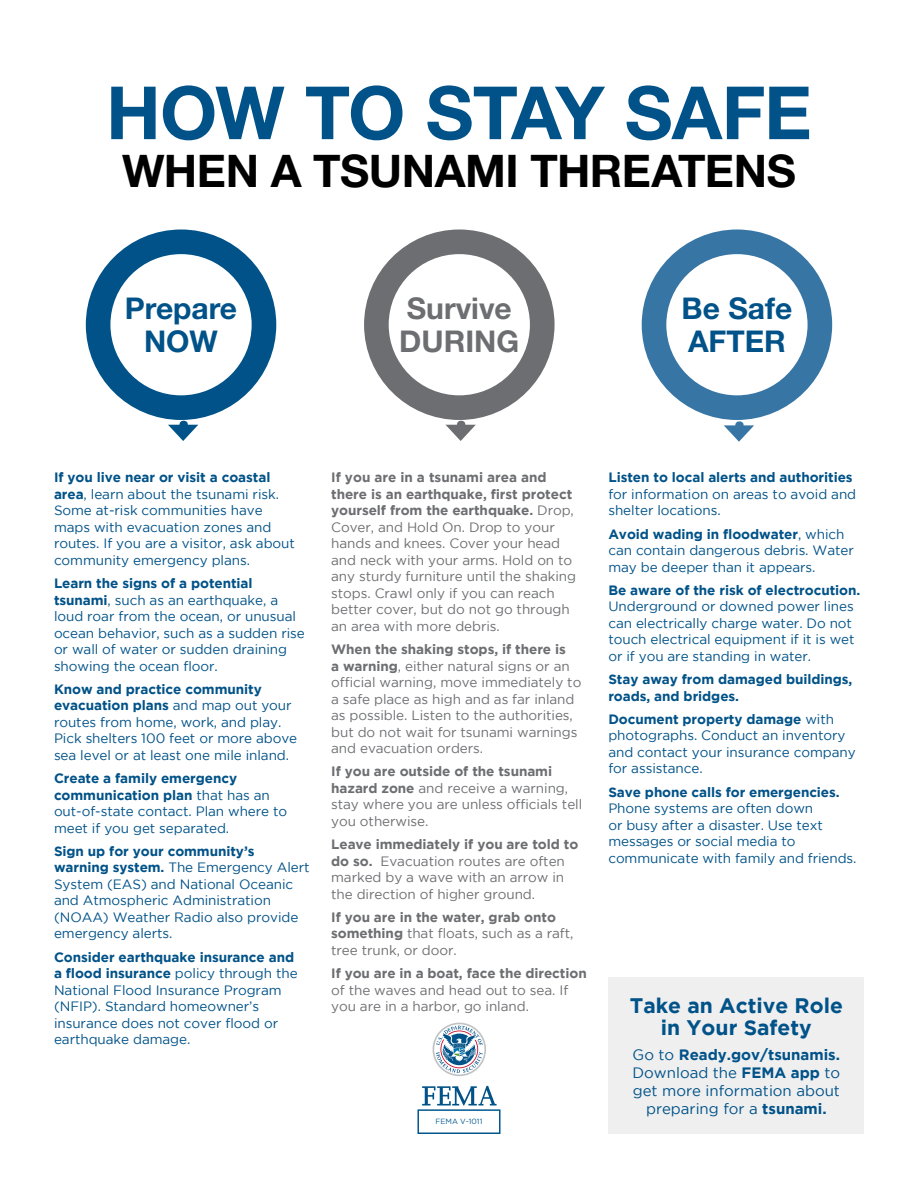
<style>
.page{position:relative;width:918px;height:1188px;background:#fff}
.page>*{position:absolute;margin:0;border:0;box-sizing:border-box;transform-origin:0 0}
.t1{font:700 73.5px "Helvetica Neue";letter-spacing:-.015em;color:#005288}
.t2{font:700 45px "Helvetica Neue";letter-spacing:-.01em;color:#000}
.t3{font:700 30px/33px "Helvetica Neue";color:#005288;text-align:center}
.t4{font:700 30px/33px "Helvetica Neue";color:#6d6e71}
.t5{font:700 21px/22.5px "Gotham";color:#005288;text-align:center}
.t6{font:15px/18px "Gotham";color:#005288;text-align:center}
.BT_Blue{font:13.5px/16.5px "Gotham";letter-spacing:-.005em;color:#005288}
.BT_Gray{font:13.5px/16.5px "Gotham";letter-spacing:-.005em;color:#6d6e71}
.BT_Blue-2{font:700 13.5px/16.5px "Gotham";letter-spacing:-.005em;color:#005288}
.t7{font:7.5px "Gotham";color:#00578e}
.s1{font-weight:700}
</style>
<div class="page">
<div style="left:86px;top:229px;width:190px;height:191px;background:#005288;border-radius:50%"></div>
<div style="left:110px;top:254px;width:142px;height:141px;background:#fff;border-radius:50%"></div>
<svg style="left:168px;top:421px;width:30px;height:20px"></svg>
<div style="left:364px;top:229px;width:191px;height:191px;background:#6d6e71;border-radius:50%"></div>
<div style="left:389px;top:254px;width:141px;height:141px;background:#fff;border-radius:50%"></div>
<svg style="left:445px;top:421px;width:31px;height:20px"></svg>
<svg style="left:724px;top:421px;width:30px;height:21px"></svg>
<div style="left:642px;top:229px;width:190px;height:191px;background:#3775a5;border-radius:50%"></div>
<div style="left:666px;top:254px;width:142px;height:141px;background:#fff;border-radius:50%"></div>
<div style="left:608px;top:978px;width:256px;height:156px;background:#efeff0"></div>
<svg style="left:422px;top:1086px;width:75px;height:20px"></svg>
<svg style="left:433px;top:1023px;width:53px;height:53px"></svg>
<div style="left:417px;top:1109px;width:84px;height:25px;background:#fff;border:2px solid #00578e"></div>
<p class="t1" style="left:106px;top:55px;width:707px">HOW TO STAY SAFE</p>
<p class="t2" style="left:122px;top:136px;width:675px">WHEN A TSUNAMI THREATENS</p>
<p class="t3" style="left:125px;top:293px;width:114px">Prepare<br>NOW</p>
<p class="t4" style="left:399px;top:293px;width:121px">Survive<br>DURING</p>
<p class="t3" style="left:682px;top:293px;width:112px;text-align:left">Be Safe<br>AFTER</p>
<p class="BT_Blue" style="left:54px;top:469px;width:242px"><span class="s1">If you live near or visit a coastal area</span>, learn about the tsunami risk.<br>Some at-risk communities have maps with evacuation zones and routes. If you are a visitor, ask about community emergency plans.</p>
<p class="BT_Blue" style="left:54px;top:575px;width:252px"><span class="s1">Learn the signs of a potential tsunami</span>, such as an earthquake, a loud roar from the ocean, or unusual ocean behavior, such as a sudden rise or wall of water or sudden draining showing the ocean floor.</p>
<p class="BT_Blue" style="left:54px;top:681px;width:245px"><span class="s1">Know and practice community evacuation plans</span> and map out your routes from home, work, and play.<br>Pick shelters 100 feet or more above sea level or at least one mile inland.</p>
<p class="BT_Blue" style="left:54px;top:770px;width:235px"><span class="s1">Create a family emergency communication plan</span> that has an out-of-state contact. Plan where to meet if you get separated.</p>
<p class="BT_Blue" style="left:54px;top:843px;width:257px"><span class="s1">Sign up for your community’s warning system.</span> The Emergency Alert<br>System (EAS) and National Oceanic and Atmospheric Administration (NOAA) Weather Radio also provide emergency alerts.</p>
<p class="BT_Blue" style="left:54px;top:948px;width:245px"><span class="s1">Consider earthquake insurance and a flood insurance</span> policy through the<br>National Flood Insurance Program (NFIP). Standard homeowner’s insurance does not cover flood or earthquake damage.</p>
<p class="BT_Gray" style="left:331px;top:469px;width:246px"><span class="s1">If you are in a tsunami area and there is an earthquake, first protect yourself from the earthquake.</span> Drop, Cover, and Hold On. Drop to your hands and knees. Cover your head and neck with your arms. Hold on to any sturdy furniture until the shaking stops. Crawl only if you can reach better cover, but do not go through an area with more debris.</p>
<p class="BT_Gray" style="left:331px;top:641px;width:252px"><span class="s1">When the shaking stops, if there is<br>a warning</span>, either natural signs or an official warning, move immediately to a safe place as high and as far inland as possible. Listen to the authorities, but do not wait for tsunami warnings and evacuation orders.</p>
<p class="BT_Gray" style="left:331px;top:763px;width:253px"><span class="s1">If you are outside of the tsunami hazard zone</span> and receive a warning, stay where you are unless officials tell you otherwise.</p>
<p class="BT_Gray" style="left:331px;top:836px;width:249px"><span class="s1">Leave immediately if you are told to do so.</span> Evacuation routes are often marked by a wave with an arrow in the direction of higher ground.</p>
<p class="BT_Gray" style="left:331px;top:909px;width:244px"><span class="s1">If you are in the water, grab onto something</span> that floats, such as a raft, tree trunk, or door.</p>
<p class="BT_Gray" style="left:331px;top:965px;width:257px"><span class="s1">If you are in a boat, face the direction </span>of the waves and head out to sea. If you are in a harbor, go inland.</p>
<p class="t7" style="left:436px;top:1118px;width:48px">FEMA V-1011</p>
<p class="BT_Blue" style="left:608px;top:469px;width:249px"><span class="s1">Listen to local alerts and authorities </span>for information on areas to avoid and shelter locations.</p>
<p class="BT_Blue" style="left:608px;top:525px;width:247px"><span class="s1">Avoid wading in floodwater</span>, which can contain dangerous debris. Water may be deeper than it appears.</p>
<p class="BT_Blue" style="left:608px;top:582px;width:253px"><span class="s1">Be aware of the risk of electrocution.<br></span>Underground or downed power lines can electrically charge water. Do not touch electrical equipment if it is wet or if you are standing in water.</p>
<p class="BT_Blue-2" style="left:608px;top:671px;width:246px">Stay away from damaged buildings, roads, and bridges.</p>
<p class="BT_Blue" style="left:608px;top:711px;width:249px"><span class="s1">Document property damage</span> with photographs. Conduct an inventory and contact your insurance company for assistance.</p>
<p class="BT_Blue" style="left:608px;top:783px;width:250px"><span class="s1">Save phone calls for emergencies.<br></span>Phone systems are often down<br>or busy after a disaster. Use text messages or social media to communicate with family and friends.</p>
<p class="t5" style="left:630px;top:993px;width:215px">Take an Active Role in Your Safety</p>
<p class="t6" style="left:633px;top:1045px;width:209px">Go to <span class="s1">Ready.gov/tsunamis.<br></span>Download the <span class="s1">FEMA app</span> to get more information about preparing for a <span class="s1">tsunami.</span></p>
</div>
